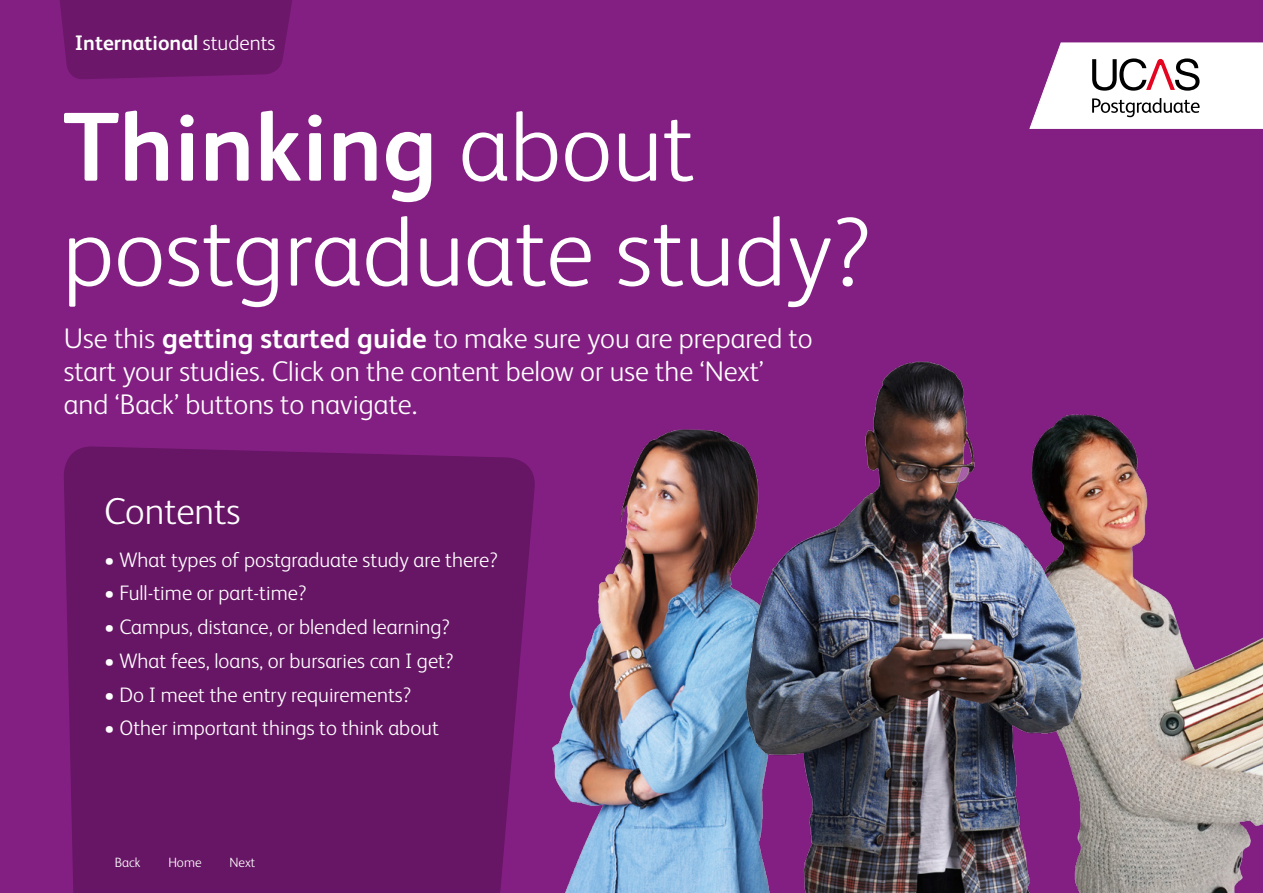
<style>
.page{position:relative;width:1263px;height:893px;background:#831f82}
.page>*{position:absolute;margin:0;border:0;box-sizing:border-box;transform-origin:0 0}
.t1{font:300 97.95px/104.9px "FS Albert Pro";color:#fff}
.t2{font:300 37.5px "FS Albert Pro";color:#fff}
.t3{font:300 28.5px/33px "FS Albert Pro";color:#fff}
.t4{font:300 21px "FS Albert Pro";color:#fff}
.t5{font:700 21px "FS Albert Pro";color:#fff}
.t6{font:300 13.5px "FS Albert Pro";color:#fff}
.s1{font-weight:300}
.s2{font-weight:700}
</style>
<div class="page">
<svg style="left:1029px;top:43px;width:234px;height:86px;background:#e4dae2"></svg>
<svg style="left:60px;top:0;width:232px;height:79px;background:#6d176b"></svg>
<div style="left:64px;top:446px;width:471px;height:447px;background:#671565"></div>
<img style="left:1094px;top:415px;width:169px;height:478px">
<img style="left:552px;top:429px;width:155px;height:464px">
<img style="left:707px;top:361px;width:387px;height:532px">
<p class="t5" style="left:75px;top:28px;width:202px">International <span class="s1">students</span></p>
<h1 class="t1" style="left:63px;top:89px;width:810px"><span class="s2">Thinking</span> about postgraduate study?</h1>
<h3 class="t3" style="left:64px;top:320px;width:750px">Use this <span class="s2">getting started guide</span> to make sure you are prepared to start your studies. Click on the content below or use the ‘Next’ and ‘Back’ buttons to navigate.</h3>
<h2 class="t2" style="left:104px;top:486px;width:138px">Contents</h2>
<p class="t4" style="left:104px;top:545px;width:395px">• What types of postgraduate study are there?</p>
<p class="t4" style="left:104px;top:579px;width:204px">• Full-time or part-time?</p>
<p class="t4" style="left:104px;top:613px;width:347px">• Campus, distance, or blended learning?</p>
<p class="t4" style="left:104px;top:646px;width:351px">• What fees, loans, or bursaries can I get?</p>
<p class="t4" style="left:104px;top:680px;width:309px">• Do I meet the entry requirements?</p>
<p class="t4" style="left:104px;top:714px;width:336px">• Other important things to think about</p>
<p class="t6" style="left:115px;top:853px;width:27px">Back</p>
<p class="t6" style="left:168px;top:853px;width:35px">Home</p>
<p class="t6" style="left:229px;top:853px;width:27px">Next</p>
</div>
